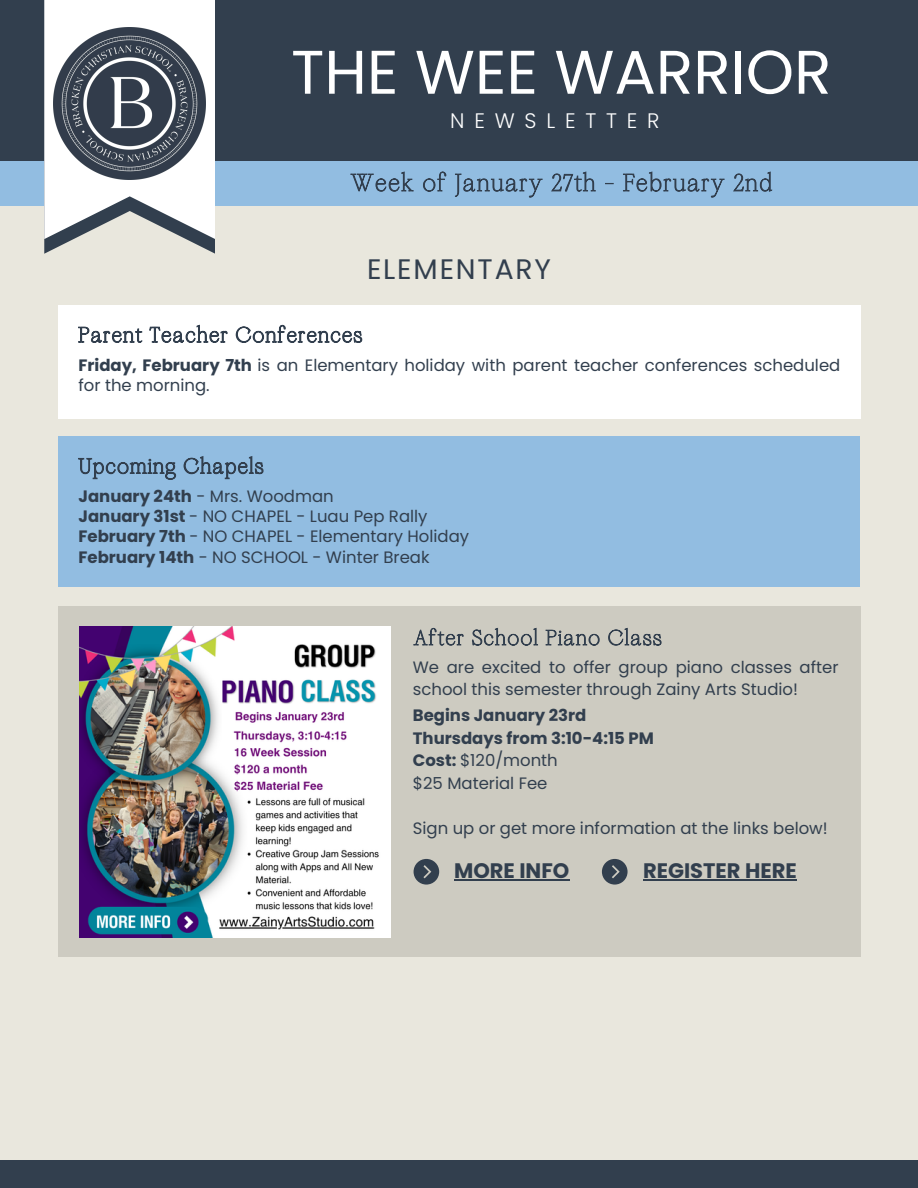
<style>
.page{position:relative;width:918px;height:1188px;background:#e9e7dd}
.page>*{position:absolute;margin:0;border:0;box-sizing:border-box;transform-origin:0 0}
.t1{font:61.5px "Poppins";color:#fff}
.t2{font:28.2px "Poppins";letter-spacing:.065em;color:#323f4e}
.t3{font:700 21px "Poppins";color:#323f4e}
.t4{font:300 21px "Poppins";letter-spacing:.465em;color:#fff}
.t5{font:16.5px/20.2px "Poppins";color:#323f4e}
.t6{font:700 16.5px "Poppins";color:#323f4e}
.s1{font-weight:700}
</style>
<div class="page">
<div style="left:0;top:0;width:918px;height:184px;background:#323f4e"></div>
<div style="left:0;top:161px;width:918px;height:45px;background:#92bde1"></div>
<svg style="left:44px;top:0;width:171px;height:254px"></svg>
<img style="left:54px;top:27px;width:152px;height:152px">
<div style="left:0;top:1160px;width:918px;height:28px;background:#323f4e"></div>
<svg style="left:350px;top:171px;width:423px;height:27px"></svg>
<div style="left:58px;top:305px;width:802px;height:114px;background:#fff"></div>
<svg style="left:78px;top:324px;width:285px;height:19px"></svg>
<div style="left:58px;top:436px;width:802px;height:151px;background:#92bde1"></div>
<svg style="left:78px;top:456px;width:186px;height:24px"></svg>
<div style="left:58px;top:606px;width:802px;height:350px;background:#cdcbc1"></div>
<svg style="left:414px;top:859px;width:25px;height:26px"></svg>
<svg style="left:602px;top:859px;width:26px;height:26px"></svg>
<img style="left:80px;top:627px;width:310px;height:310px">
<hr style="left:454px;top:879px;width:115px;height:1px;background:#323f4e">
<hr style="left:643px;top:879px;width:154px;height:1px;background:#323f4e">
<svg style="left:413px;top:627px;width:249px;height:19px"></svg>
<h5 class="t1" style="left:291px;top:29px;width:542px">THE WEE WARRIOR</h5>
<p class="t4" style="left:450px;top:105px;width:211px">NEWSLETTER</p>
<h1 class="t2" style="left:367px;top:250px;width:185px">ELEMENTARY</h1>
<h2 class="t5" style="left:78px;top:355px;width:763px"><span class="s1">Friday, February 7th</span> is an Elementary holiday with parent teacher conferences scheduled for the morning.</h2>
<p class="t5" style="left:78px;top:486px;width:257px"><span class="s1">January 24th</span> - Mrs. Woodman</p>
<h6 class="t5" style="left:78px;top:506px;width:351px"><span class="s1">January 31st</span> - NO CHAPEL - Luau Pep Rally</h6>
<p class="t5" style="left:78px;top:526px;width:392px"><span class="s1">February 7th</span> - NO CHAPEL - Elementary Holiday</p>
<p class="t5" style="left:78px;top:547px;width:353px"><span class="s1">February 14th</span> - NO SCHOOL - Winter Break</p>
<p class="t5" style="left:413px;top:656px;width:427px;line-height:22.5px">We are excited to offer group piano classes after school this semester through Zainy Arts Studio!</p>
<p class="t6" style="left:413px;top:704px;width:175px">Begins January 23rd</p>
<p class="t6" style="left:413px;top:726px;width:243px">Thursdays from 3:10-4:15 PM</p>
<p class="t5" style="left:413px;top:750px;width:147px"><span class="s1">Cost:</span> $120/month</p>
<p class="t5" style="left:413px;top:773px;width:136px">$25 Material Fee</p>
<p class="t5" style="left:413px;top:818px;width:416px">Sign up or get more information at the links below!</p>
<p class="t3" style="left:454px;top:856px;width:117px">MORE INFO</p>
<p class="t3" style="left:643px;top:856px;width:155px">REGISTER HERE</p>
</div>
